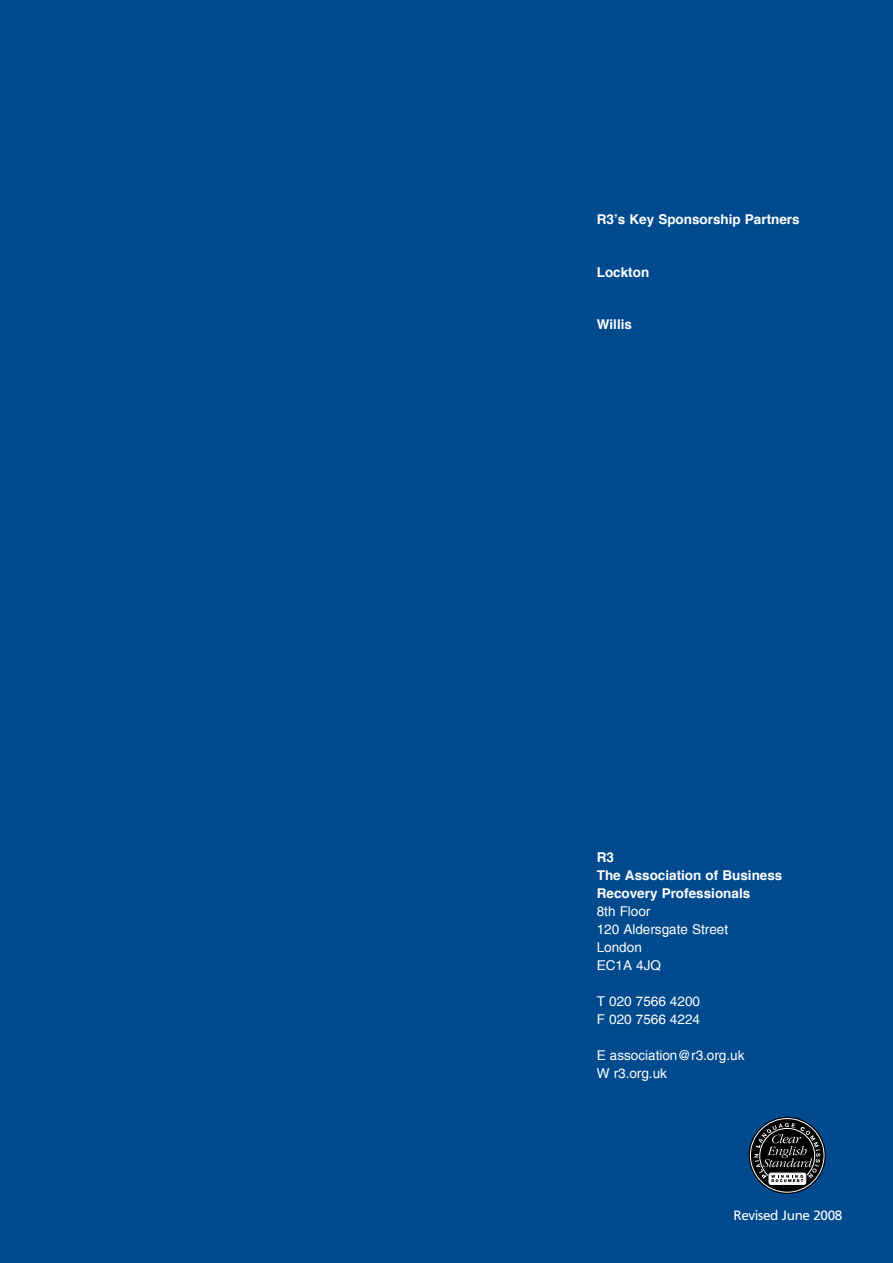
<style>
.page{position:relative;width:893px;height:1263px;background:#004a8d}
.page>*{position:absolute;margin:0;border:0;box-sizing:border-box;transform-origin:0 0}
.t1{font:13.5px/18px "Helvetica";color:#fff}
.t2{font:700 13.5px/18px "Helvetica";color:#fff}
.t3{font:13.5px/18px "Helvetica Neue Medium+ANBGTB";letter-spacing:-.015em;color:#fff}
.t4{font:13.5px/18px "Helvetica Neue Thin+DLUITG";color:#fff}
.t5{font:13.5px "Frutiger";letter-spacing:-.03em;color:#fff}
.t6{font:12px "Helvetica Neue Thin+DLUITG";color:#fff}
</style>
<div class="page">
<div style="left:597px;top:211px;width:236px;height:219px;background:#004a8d"></div>
<div style="left:597px;top:849px;width:236px;height:240px;background:#004a8d"></div>
<div style="left:728px;top:1210px;width:120px;height:24px;background:#004a8d"></div>
<p class="t3" style="left:656px;top:211px;width:137px">Sponsorship Partners</p>
<p class="t2" style="left:597px;top:212px;width:204px">R3’s Key Sponsorship Partners</p>
<p class="t2" style="left:597px;top:264px;width:54px">Lockton</p>
<p class="t2" style="left:597px;top:317px;width:37px">Willis</p>
<p class="t3" style="left:598px;top:846px;width:173px">R3<br>The Association of Business<br>Recovery Professionals</p>
<p class="t4" style="left:598px;top:900px;width:125px">8th Floor<br>120 Aldersgate Street</p>
<p class="t2" style="left:597px;top:849px;width:187px">R3<br>The Association of Business<br>Recovery Professionals</p>
<p class="t1" style="left:597px;top:903px;width:133px">8th Floor<br>120 Aldersgate Street<br>London<br>EC1A 4JQ</p>
<p class="t1" style="left:597px;top:993px;width:105px">T 020 7566 4200<br>F 020 7566 4224</p>
<p class="t1" style="left:597px;top:1047px;width:149px">E association@r3.org.uk<br>W r3.org.uk</p>
<p class="t4" style="left:598px;top:990px;width:108px">F 020 7566 4224</p>
<p class="t4" style="left:598px;top:1044px;width:83px">www.r3.org.uk</p>
<p class="t5" style="left:733px;top:1210px;width:110px">Revised June 2008</p>
<p class="t6" style="left:739px;top:1212px;width:96px">Revised April 2004</p>
</div>
